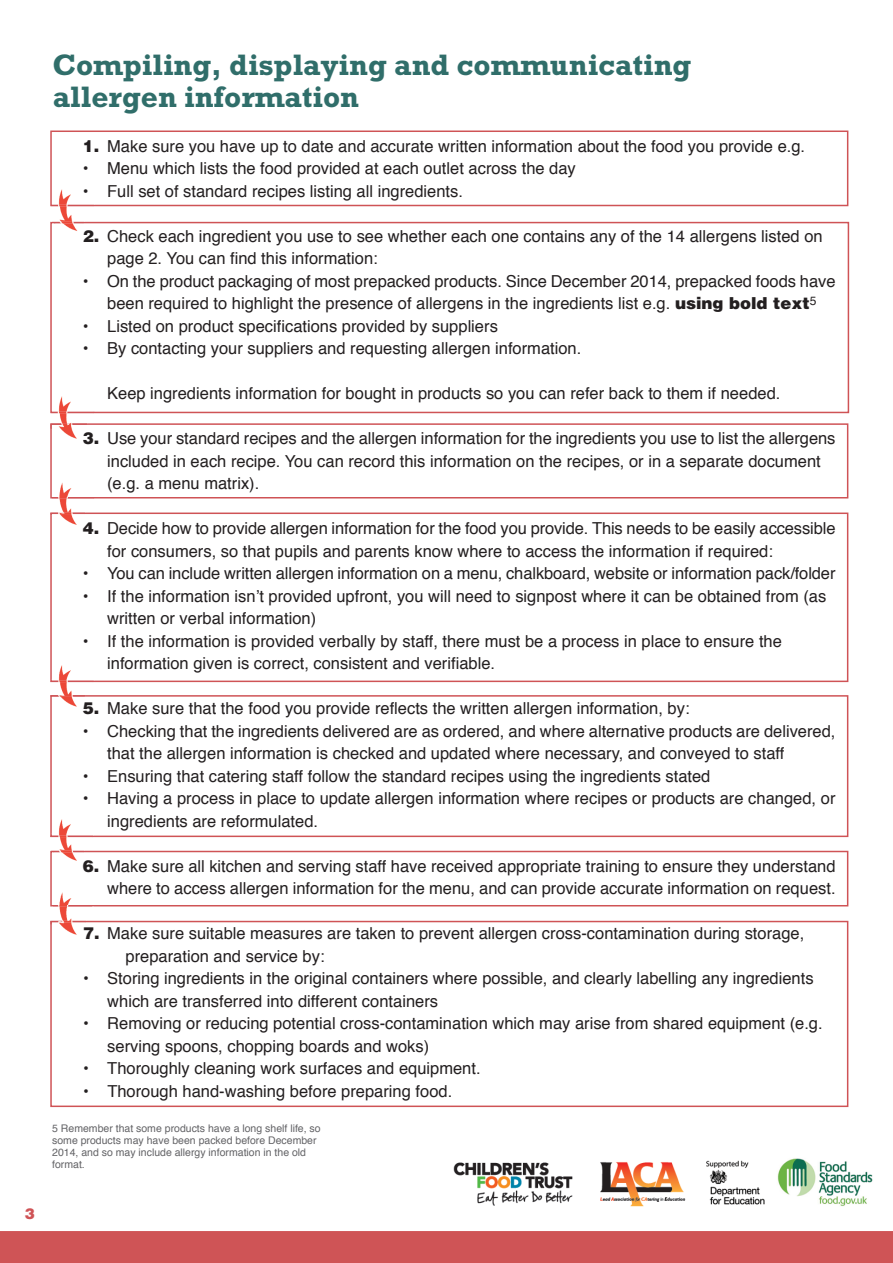
<style>
.page{position:relative;width:893px;height:1263px;background:#fff}
.page>*{position:absolute;margin:0;border:0;box-sizing:border-box;transform-origin:0 0}
.t1{font:700 30px/31.5px "Rockwell";color:#306e6a}
.t2{font:16.5px/22.5px "Helvetica";color:#231f20}
.t3{font:900 15px "Helvetica";color:#cf5356}
.t4{font:10.5px/12px "Helvetica";color:#636366}
.s1{font-weight:900}
</style>
<div class="page">
<img style="left:0;top:130px;width:893px;height:1133px">
<div style="left:50px;top:921px;width:798px;height:186px;border:2px solid #cf5356"></div>
<div style="left:50px;top:851px;width:798px;height:55px;border:2px solid #cf5356"></div>
<div style="left:50px;top:695px;width:798px;height:142px;border:2px solid #cf5356"></div>
<div style="left:50px;top:512px;width:798px;height:170px;border:2px solid #cf5356"></div>
<div style="left:50px;top:423px;width:798px;height:75px;border:2px solid #cf5356"></div>
<div style="left:50px;top:222px;width:799px;height:191px;border:2px solid #cf5356"></div>
<div style="left:50px;top:131px;width:798px;height:75px;border:2px solid #cf5356"></div>
<img style="left:54px;top:223px;width:29px;height:13px">
<img style="left:51px;top:186px;width:43px;height:20px">
<img style="left:44px;top:206px;width:49px;height:16px">
<img style="left:52px;top:222px;width:32px;height:1px">
<img style="left:52px;top:429px;width:35px;height:14px">
<img style="left:51px;top:393px;width:43px;height:20px">
<img style="left:44px;top:413px;width:50px;height:15px">
<img style="left:50px;top:423px;width:38px;height:6px">
<img style="left:51px;top:479px;width:43px;height:19px">
<img style="left:52px;top:515px;width:33px;height:14px">
<img style="left:44px;top:498px;width:50px;height:16px">
<img style="left:50px;top:512px;width:36px;height:3px">
<img style="left:52px;top:697px;width:33px;height:14px">
<img style="left:52px;top:661px;width:42px;height:19px">
<img style="left:44px;top:682px;width:49px;height:14px">
<img style="left:50px;top:695px;width:35px;height:2px">
<img style="left:50px;top:680px;width:44px;height:2px">
<img style="left:54px;top:852px;width:30px;height:13px">
<img style="left:52px;top:815px;width:42px;height:20px">
<img style="left:44px;top:836px;width:48px;height:15px">
<img style="left:51px;top:851px;width:33px;height:1px">
<img style="left:50px;top:834px;width:43px;height:3px">
<img style="left:53px;top:889px;width:37px;height:16px">
<img style="left:52px;top:925px;width:34px;height:14px">
<img style="left:44px;top:906px;width:50px;height:18px">
<img style="left:50px;top:921px;width:37px;height:4px">
<img style="left:52px;top:905px;width:41px;height:1px">
<p class="t3" style="left:25px;top:1204px;width:12px">3</p>
<h1 class="t1" style="left:53px;top:52px;width:640px">Compiling, displaying and communicating allergen information</h1>
<p class="t2" style="left:83px;top:136px;width:724px"><span class="s1">1.</span> Make sure you have up to date and accurate written information about the food you provide e.g.</p>
<p class="t2" style="left:83px;top:158px;width:494px">• Menu which lists the food provided at each outlet across the day</p>
<p class="t2" style="left:83px;top:181px;width:382px">• Full set of standard recipes listing all ingredients.</p>
<p class="t2" style="left:107px;top:226px;width:717px;text-indent:-24px"><span class="s1">2.</span> Check each ingredient you use to see whether each one contains any of the 14 allergens listed on page 2. You can find this information:</p>
<p class="t2" style="left:83px;top:271px;width:754px;text-align:center">• On the product packaging of most prepacked products. Since December 2014, prepacked foods have been required to highlight the presence of allergens in the ingredients list e.g. <span class="s1">using bold text</span><sup>5</sup></p>
<p class="t2" style="left:83px;top:316px;width:416px">• Listed on product specifications provided by suppliers</p>
<p class="t2" style="left:83px;top:338px;width:500px">• By contacting your suppliers and requesting allergen information.</p>
<p class="t2" style="left:107px;top:383px;width:675px">Keep ingredients information for bought in products so you can refer back to them if needed.</p>
<p class="t2" style="left:107px;top:428px;width:730px;text-indent:-24px"><span class="s1">3.</span> Use your standard recipes and the allergen information for the ingredients you use to list the allergens included in each recipe. You can record this information on the recipes, or in a separate document (e.g. a menu matrix).</p>
<p class="t2" style="left:107px;top:518px;width:730px;text-indent:-24px"><span class="s1">4.</span> Decide how to provide allergen information for the food you provide. This needs to be easily accessible for consumers, so that pupils and parents know where to access the information if required:</p>
<p class="t2" style="left:83px;top:563px;width:754px">• You can include written allergen information on a menu, chalkboard, website or information pack/folder</p>
<p class="t2" style="left:107px;top:586px;width:721px;text-indent:-24px">• If the information isn’t provided upfront, you will need to signpost where it can be obtained from (as written or verbal information)</p>
<p class="t2" style="left:107px;top:631px;width:676px;text-indent:-24px">• If the information is provided verbally by staff, there must be a process in place to ensure the information given is correct, consistent and verifiable.</p>
<p class="t2" style="left:83px;top:698px;width:608px"><span class="s1">5.</span> Make sure that the food you provide reflects the written allergen information, by:</p>
<p class="t2" style="left:107px;top:721px;width:730px;text-indent:-24px">• Checking that the ingredients delivered are as ordered, and where alternative products are delivered, that the allergen information is checked and updated where necessary, and conveyed to staff</p>
<p class="t2" style="left:83px;top:766px;width:629px">• Ensuring that catering staff follow the standard recipes using the ingredients stated</p>
<p class="t2" style="left:107px;top:788px;width:730px;text-indent:-24px">• Having a process in place to update allergen information where recipes or products are changed, or ingredients are reformulated.</p>
<p class="t2" style="left:83px;top:856px;width:754px;text-align:right"><span class="s1">6.</span> Make sure all kitchen and serving staff have received appropriate training to ensure they understand where to access allergen information for the menu, and can provide accurate information on request.</p>
<p class="t2" style="left:126px;top:923px;width:680px;text-indent:-43px"><span class="s1">7.</span> Make sure suitable measures are taken to prevent allergen cross-contamination during storage, preparation and service by:</p>
<p class="t2" style="left:107px;top:968px;width:708px;text-indent:-24px">• Storing ingredients in the original containers where possible, and clearly labelling any ingredients which are transferred into different containers</p>
<p class="t2" style="left:107px;top:1013px;width:717px;text-indent:-24px">• Removing or reducing potential cross-contamination which may arise from shared equipment (e.g. serving spoons, chopping boards and woks)</p>
<p class="t2" style="left:83px;top:1058px;width:399px">• Thoroughly cleaning work surfaces and equipment.</p>
<p class="t2" style="left:83px;top:1081px;width:371px">• Thorough hand-washing before preparing food.</p>
<p class="t4" style="left:52px;top:1123px;width:270px">5 Remember that some products have a long shelf life, so some products may have been packed before December 2014, and so may include allergy information in the old format.</p>
</div>
